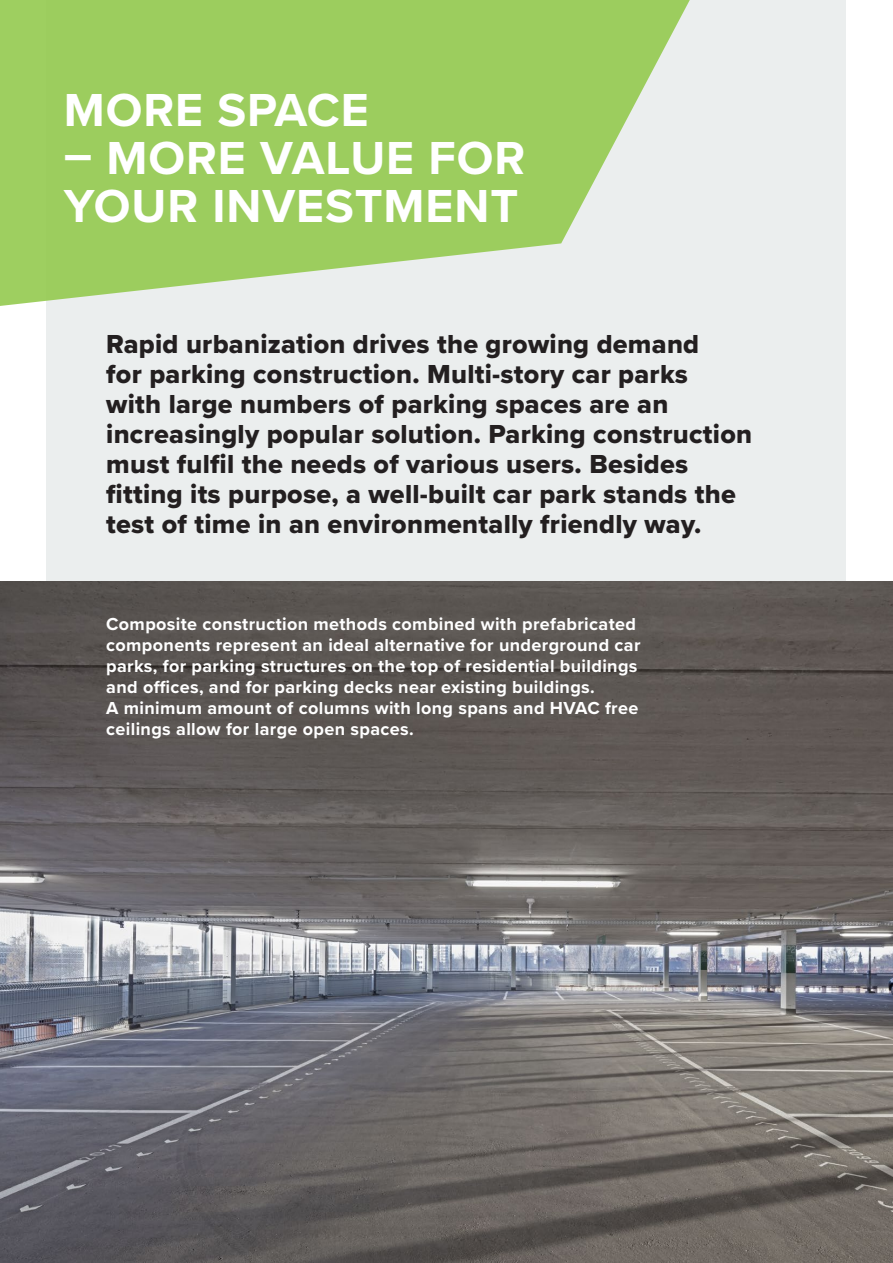
<style>
.page{position:relative;width:893px;height:1263px;background:#fff}
.page>*{position:absolute;margin:0;border:0;box-sizing:border-box;transform-origin:0 0}
.t1{font:700 48px/48px "Proxima Nova";letter-spacing:.02em;color:#fff}
.t2{font:27px/30px "Proxima Nova Extrabld";letter-spacing:.01em;color:#231f20}
.t3{font:700 18px/21px "Proxima Nova";letter-spacing:.02em;color:#fff}
</style>
<div class="page">
<div style="left:47px;top:0;width:799px;height:933px;background:#ebeeee"></div>
<img style="left:0;top:581px;width:893px;height:682px">
<svg style="left:0;top:0;width:690px;height:311px;fill:#9ccd5e"></svg>
<hr style="left:892px;top:0;width:1px;height:744px;background:#f8fafa">
<h1 class="t1" style="left:64px;top:85px;width:306px">MORE SPACE</h1>
<h1 class="t1" style="left:64px;top:133px;width:463px">– MORE VALUE FOR<br>YOUR INVESTMENT</h1>
<p class="t2" style="left:106px;top:329px;width:647px">Rapid urbanization drives the growing demand<br>for parking construction. Multi-story car parks<br>with large numbers of parking spaces are an increasingly popular solution. Parking construction must fulfil the needs of various users. Besides fitting its purpose, a well-built car park stands the test of time in an environmentally friendly way.</p>
<p class="t3" style="left:106px;top:613px;width:536px">Composite construction methods combined with prefabricated components represent an ideal alternative for underground car parks, for parking structures on the top of residential buildings and offices, and for parking decks near existing buildings.<br>A minimum amount of columns with long spans and HVAC free ceilings allow for large open spaces.</p>
</div>
